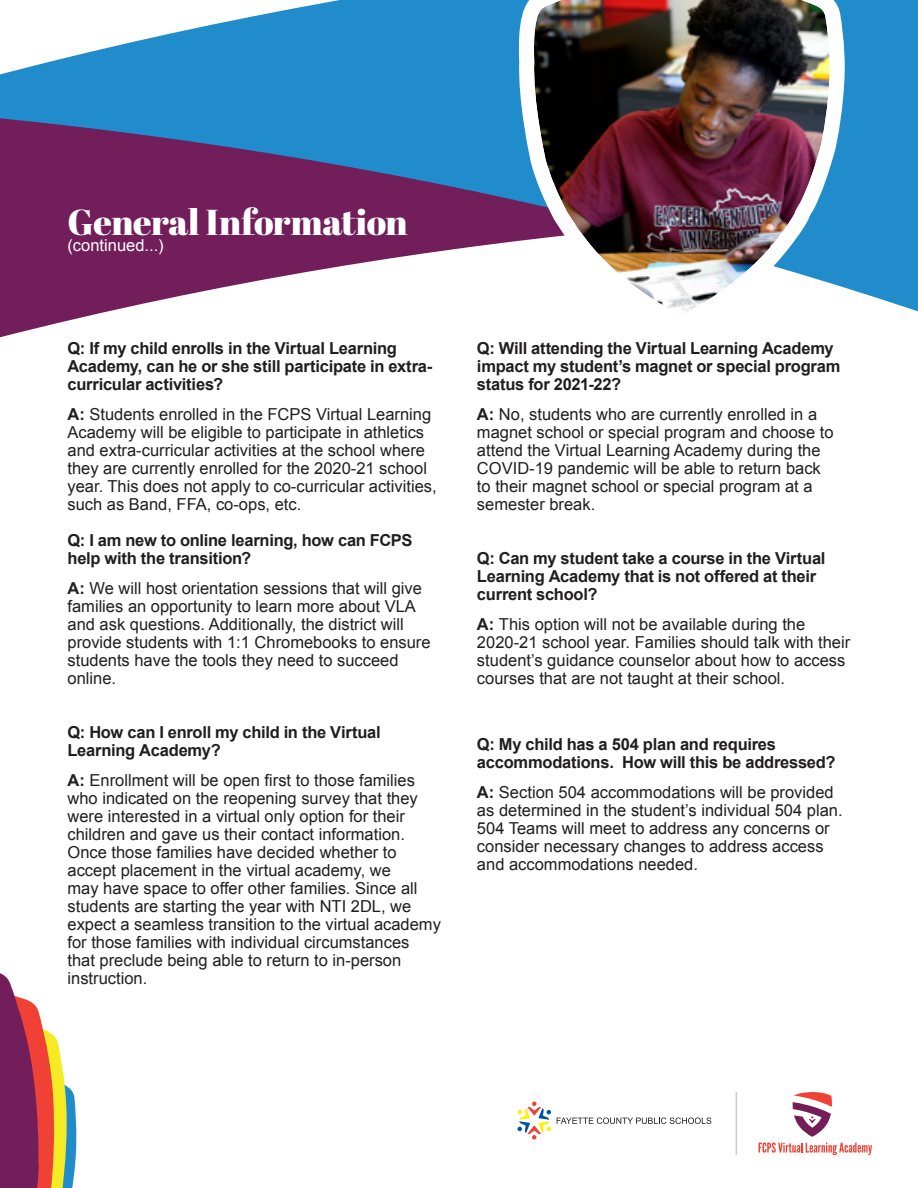
<style>
.page{position:relative;width:918px;height:1188px;background:#fff}
.page>*{position:absolute;margin:0;border:0;box-sizing:border-box;transform-origin:0 0}
.t1{font:36px "Abril Fatface";letter-spacing:-.015em;color:#fff}
.t2{font:16.5px/18px "Arial";color:#211e1f}
.t3{font:700 16.5px/18px "Arial";letter-spacing:-.015em;color:#211e1f}
.t4{font:16.5px "Arial";color:#fff}
.s1{font-weight:700}
</style>
<div class="page">
<svg style="left:518px;top:1102px;width:33px;height:38px"></svg>
<svg style="left:557px;top:1118px;width:154px;height:6px"></svg>
<hr style="left:736px;top:1092px;width:1px;height:63px;background:#ccc">
<svg style="left:0;top:973px;width:77px;height:215px"></svg>
<svg style="left:793px;top:1092px;width:39px;height:45px"></svg>
<svg style="left:759px;top:1143px;width:113px;height:12px"></svg>
<svg style="left:0;top:0;width:918px;height:338px"></svg>
<svg style="left:506px;top:0;width:346px;height:338px"></svg>
<img style="left:0;top:0;width:821px;height:238px">
<h1 class="t1" style="left:68px;top:197px;width:342px">General Information</h1>
<p class="t4" style="left:68px;top:235px;width:98px">(continued...)</p>
<p class="t3" style="left:68px;top:340px;width:366px">Q: If my child enrolls in the Virtual Learning<br>Academy, can he or she still participate in extra&shy;curricular activities?</p>
<p class="t2" style="left:68px;top:405px;width:371px"><span class="s1">A:</span> Students enrolled in the FCPS Virtual Learning Academy will be eligible to participate in athletics and extra-curricular activities at the school where they are currently enrolled for the 2020-21 school year. This does not apply to co-curricular activities, such as Band, FFA, co-ops, etc.</p>
<p class="t3" style="left:68px;top:532px;width:346px">Q: I am new to online learning, how can FCPS help with the transition?</p>
<p class="t2" style="left:68px;top:579px;width:365px"><span class="s1">A:</span> We will host orientation sessions that will give families an opportunity to learn more about VLA and ask questions. Additionally, the district will provide students with 1:1 Chromebooks to ensure students have the tools they need to succeed online.</p>
<p class="t3" style="left:68px;top:724px;width:315px">Q: How can I enroll my child in the Virtual<br>Learning Academy?</p>
<p class="t2" style="left:68px;top:771px;width:375px"><span class="s1">A:</span> Enrollment will be open first to those families who indicated on the reopening survey that they were interested in a virtual only option for their children and gave us their contact information.<br>Once those families have decided whether to accept placement in the virtual academy, we<br>may have space to offer other families. Since all students are starting the year with NTI 2DL, we expect a seamless transition to the virtual academy for those families with individual circumstances that preclude being able to return to in-person instruction.</p>
<p class="t3" style="left:477px;top:340px;width:365px">Q: Will attending the Virtual Learning Academy impact my student’s magnet or special program status for 2021-22?</p>
<p class="t2" style="left:477px;top:405px;width:358px"><span class="s1">A:</span> No, students who are currently enrolled in a magnet school or special program and choose to attend the Virtual Learning Academy during the COVID-19 pandemic will be able to return back to their magnet school or special program at a semester break.</p>
<p class="t3" style="left:477px;top:550px;width:350px">Q: Can my student take a course in the Virtual<br>Learning Academy that is not offered at their current school?</p>
<p class="t2" style="left:477px;top:615px;width:375px"><span class="s1">A:</span> This option will not be available during the 2020-21 school year. Families should talk with their student’s guidance counselor about how to access courses that are not taught at their school.</p>
<p class="t3" style="left:477px;top:736px;width:360px">Q: My child has a 504 plan and requires accommodations. How will this be addressed?</p>
<p class="t2" style="left:477px;top:783px;width:367px"><span class="s1">A:</span> Section 504 accommodations will be provided as determined in the student’s individual 504 plan.<br>504 Teams will meet to address any concerns or consider necessary changes to address access and accommodations needed.</p>
</div>
